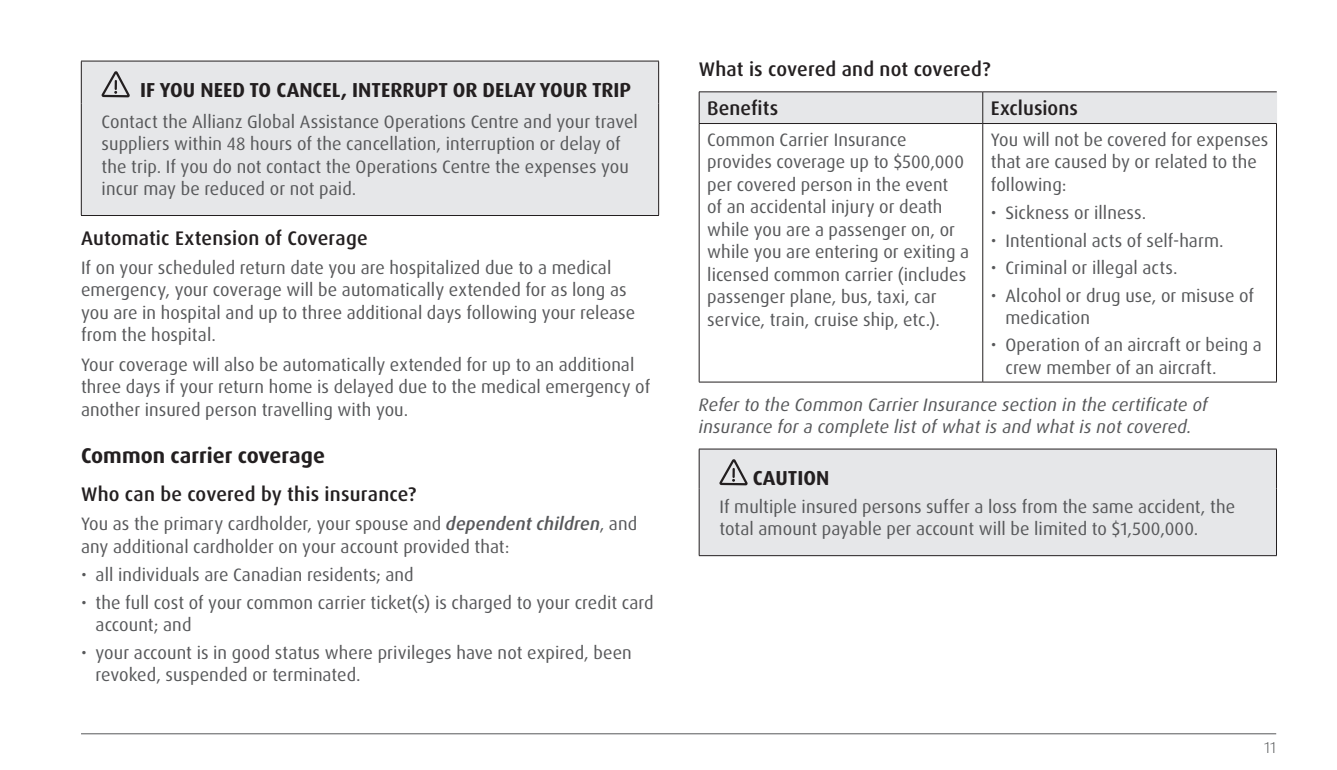
<style>
.page{position:relative;width:1337px;height:770px;background:#fff}
.page>*{position:absolute;margin:0;border:0;box-sizing:border-box;transform-origin:0 0}
.t1{font:700 21.38px "Dax Pro";color:#231f20}
.t2{font:700 20.25px "Dax Pro";color:#231f20}
.t3{font:500 19.8px "Dax Pro";letter-spacing:.005em;color:#231f20}
.t4{font:18px/22.5px "Dax Pro";letter-spacing:.005em;color:#57585a}
.t5{font:italic 18px/22.5px "Dax Pro";letter-spacing:.01em;color:#57585a}
.t6{font:300 15.75px "Dax Pro";color:#57585a}
.s1{font-weight:500;font-style:italic}
</style>
<div class="page">
<div style="left:81px;top:61px;width:577px;height:42px;background:#e6e7e9"></div>
<div style="left:699px;top:449px;width:577px;height:39px;background:#e6e7e9"></div>
<hr style="left:81px;top:733px;width:1195px;height:1px;background:#57585a">
<div style="left:81px;top:103px;width:577px;height:112px;background:#e6e7e9"></div>
<div style="left:699px;top:488px;width:577px;height:67px;background:#e6e7e9"></div>
<hr style="left:699px;top:555px;width:577px;height:1px;background:#231f20">
<hr style="left:1276px;top:449px;width:1px;height:39px;background:#231f20">
<hr style="left:1276px;top:488px;width:1px;height:67px;background:#231f20">
<hr style="left:699px;top:449px;width:1px;height:39px;background:#231f20">
<hr style="left:699px;top:488px;width:1px;height:67px;background:#231f20">
<hr style="left:699px;top:448px;width:577px;height:1px;background:#231f20">
<hr style="left:699px;top:381px;width:283px;height:1px;background:#231f20">
<hr style="left:982px;top:381px;width:294px;height:1px;background:#231f20">
<hr style="left:1276px;top:92px;width:1px;height:31px;background:#231f20">
<hr style="left:1276px;top:124px;width:1px;height:258px;background:#231f20">
<hr style="left:81px;top:215px;width:578px;height:1px;background:#231f20">
<hr style="left:658px;top:61px;width:1px;height:42px;background:#231f20">
<hr style="left:658px;top:103px;width:1px;height:112px;background:#231f20">
<hr style="left:81px;top:61px;width:1px;height:42px;background:#231f20">
<hr style="left:81px;top:103px;width:1px;height:112px;background:#231f20">
<hr style="left:81px;top:61px;width:578px;height:1px;background:#231f20">
<svg style="left:101px;top:71px;width:29px;height:27px"></svg>
<div style="left:699px;top:92px;width:283px;height:31px;background:#e6e7e9"></div>
<div style="left:982px;top:92px;width:294px;height:31px;background:#e6e7e9"></div>
<hr style="left:699px;top:91px;width:283px;height:1px;background:#231f20">
<hr style="left:699px;top:92px;width:1px;height:31px;background:#231f20">
<hr style="left:982px;top:91px;width:294px;height:1px;background:#231f20">
<hr style="left:982px;top:92px;width:1px;height:31px;background:#231f20">
<hr style="left:699px;top:123px;width:283px;height:1px;background:#231f20">
<hr style="left:699px;top:124px;width:1px;height:258px;background:#231f20">
<hr style="left:982px;top:123px;width:294px;height:1px;background:#231f20">
<hr style="left:982px;top:124px;width:1px;height:258px;background:#231f20">
<svg style="left:719px;top:459px;width:29px;height:27px"></svg>
<h6 class="t2" style="left:140px;top:77px;width:493px">IF YOU NEED TO CANCEL, INTERRUPT OR DELAY YOUR TRIP</h6>
<p class="t4" style="left:102px;top:110px;width:538px">Contact the Allianz Global Assistance Operations Centre and your travel suppliers within 48 hours of the cancellation, interruption or delay of the trip. If you do not contact the Operations Centre the expenses you incur may be reduced or not paid.</p>
<h5 class="t3" style="left:81px;top:225px;width:288px">Automatic Extension of Coverage</h5>
<p class="t4" style="left:81px;top:256px;width:555px">If on your scheduled return date you are hospitalized due to a medical emergency, your coverage will be automatically extended for as long as you are in hospital and up to three additional days following your release from the hospital.</p>
<p class="t4" style="left:81px;top:353px;width:571px">Your coverage will also be automatically extended for up to an additional three days if your return home is delayed due to the medical emergency of another insured person travelling with you.</p>
<h4 class="t1" style="left:81px;top:441px;width:245px">Common carrier coverage</h4>
<h5 class="t3" style="left:81px;top:481px;width:337px">Who can be covered by this insurance?</h5>
<p class="t4" style="left:81px;top:512px;width:558px">You as the primary cardholder, your spouse and <span class="s1">dependent children</span>, and any additional cardholder on your account provided that:</p>
<p class="t4" style="left:81px;top:564px;width:334px">• all individuals are Canadian residents; and</p>
<p class="t4" style="left:96px;top:591px;width:559px;text-indent:-15px">• the full cost of your common carrier ticket(s) is charged to your credit card account; and</p>
<p class="t4" style="left:96px;top:641px;width:537px;text-indent:-15px">• your account is in good status where privileges have not expired, been revoked, suspended or terminated.</p>
<h5 class="t3" style="left:699px;top:57px;width:293px">What is covered and not covered?</h5>
<p class="t3" style="left:707px;top:96px;width:72px">Benefits</p>
<p class="t3" style="left:991px;top:96px;width:88px">Exclusions</p>
<p class="t4" style="left:707px;top:128px;width:263px">Common Carrier Insurance provides coverage up to $500,000 per covered person in the event<br>of an accidental injury or death while you are a passenger on, or while you are entering or exiting a licensed common carrier (includes passenger plane, bus, taxi, car service, train, cruise ship, etc.).</p>
<p class="t4" style="left:991px;top:128px;width:279px">You will not be covered for expenses that are caused by or related to the following:</p>
<p class="t4" style="left:991px;top:202px;width:157px">• Sickness or illness.</p>
<p class="t4" style="left:991px;top:229px;width:234px">• Intentional acts of self-harm.</p>
<p class="t4" style="left:991px;top:257px;width:188px">• Criminal or illegal acts.</p>
<p class="t4" style="left:1005px;top:284px;width:250px;text-indent:-15px">• Alcohol or drug use, or misuse of medication</p>
<p class="t4" style="left:1005px;top:334px;width:258px;text-indent:-15px">• Operation of an aircraft or being a crew member of an aircraft.</p>
<p class="t5" style="left:699px;top:393px;width:510px">Refer to the Common Carrier Insurance section in the certificate of insurance for a complete list of what is and what is not covered.</p>
<h6 class="t2" style="left:752px;top:465px;width:78px">CAUTION</h6>
<p class="t4" style="left:719px;top:495px;width:517px">If multiple insured persons suffer a loss from the same accident, the total amount payable per account will be limited to $1,500,000.</p>
<p class="t6" style="left:1264px;top:737px;width:14px">11</p>
</div>
